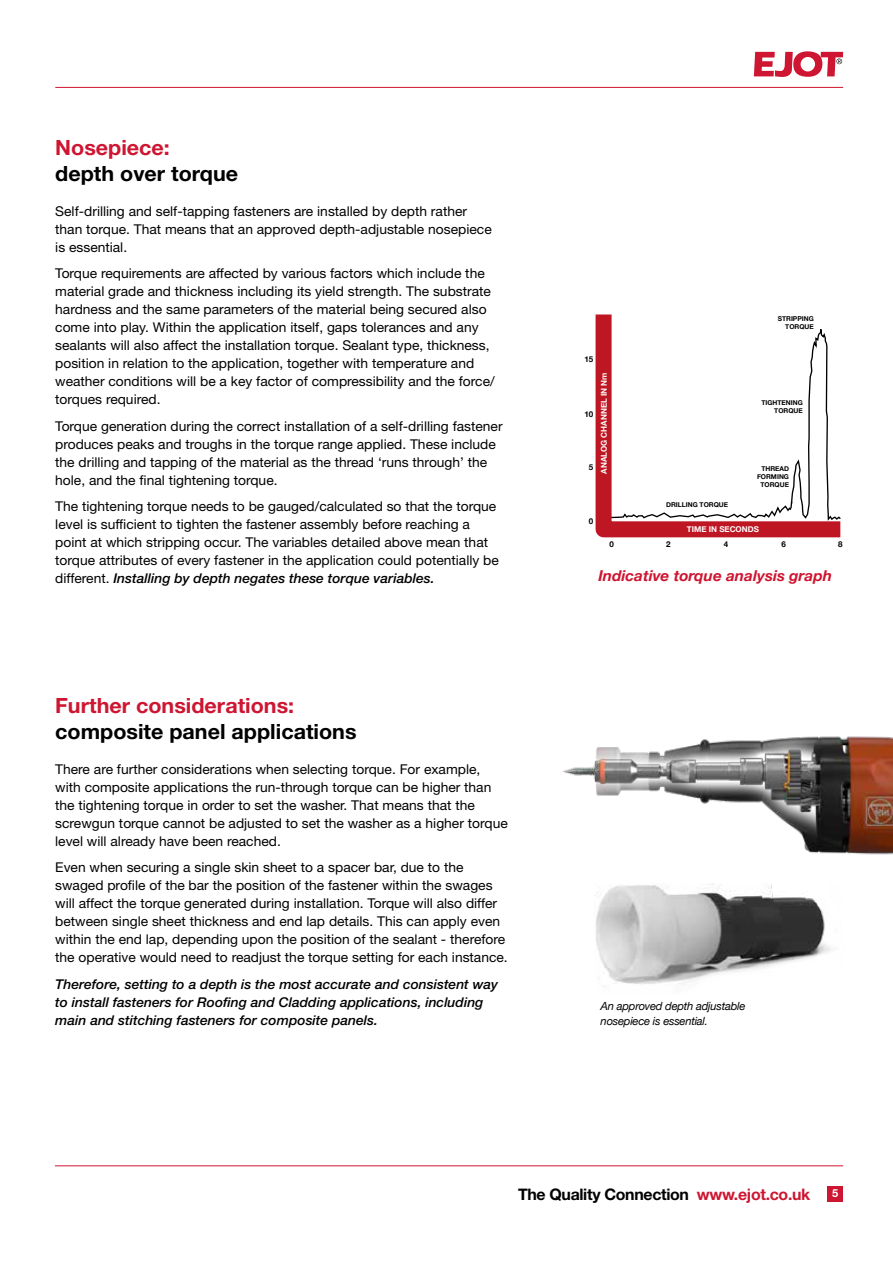
<style>
.page{position:relative;width:893px;height:1263px;background:#fff}
.page>*{position:absolute;margin:0;border:0;box-sizing:border-box;transform-origin:0 0}
.t1{font:700 21px "Helvetica Neue LT Std";color:#000}
.t2{font:700 21px "Helvetica Neue LT Std";color:#ce1531}
.t3{font:700 15.9px "Helvetica Neue LT Std";letter-spacing:-.02em;color:#000}
.t4{font:italic 700 15px "Helvetica Neue";color:#ce1531}
.t5{font:13.5px/18px "Helvetica Neue LT Std";color:#000}
.t6{font:italic 500 13.5px/18px "Helvetica Neue LT Std";color:#000}
.t7{font:italic 11.25px/15px "Helvetica Neue";letter-spacing:-.02em;color:#000}
.t8{font:700 11.1px "Helvetica Neue LT Std";color:#fff}
.t9{font:700 7.95px "Helvetica Neue";color:#fff}
.t10{font:700 7.95px "Helvetica Neue";color:#000}
.t11{font:700 6.6px/7.9px "Helvetica Neue";color:#000;text-align:right}
.s1{font-weight:500;font-style:italic}
.s2{color:#ce1531}
</style>
<div class="page">
<svg style="left:754px;top:51px;width:89px;height:26px"></svg>
<hr style="left:55px;top:87px;width:788px;height:1px;background:#ce1531">
<hr style="left:55px;top:1165px;width:788px;height:1px;background:#ce1531">
<div style="left:827px;top:1186px;width:16px;height:16px;background:#ce1531"></div>
<img style="left:595px;top:884px;width:236px;height:104px">
<img style="left:562px;top:736px;width:331px;height:119px">
<svg style="left:595px;top:314px;width:246px;height:224px;background:#c22833"></svg>
<svg style="left:610px;top:315px;width:231px;height:208px"></svg>
<h1 class="t2" style="left:55px;top:135px;width:116px">Nosepiece:</h1>
<h1 class="t1" style="left:55px;top:160px;width:184px">depth over torque</h1>
<p class="t5" style="left:55px;top:202px;width:438px">Self-drilling and self-tapping fasteners are installed by depth rather than torque. That means that an approved depth-adjustable nosepiece is essential.</p>
<p class="t5" style="left:55px;top:264px;width:441px">Torque requirements are affected by various factors which include the material grade and thickness including its yield strength. The substrate hardness and the same parameters of the material being secured also come into play. Within the application itself, gaps tolerances and any sealants will also affect the installation torque. Sealant type, thickness, position in relation to the application, together with temperature and weather conditions will be a key factor of compressibility and the force/ torques required.</p>
<p class="t5" style="left:55px;top:417px;width:449px">Torque generation during the correct installation of a self-drilling fastener produces peaks and troughs in the torque range applied. These include the drilling and tapping of the material as the thread ‘runs through’ the hole, and the final tightening torque.</p>
<p class="t5" style="left:55px;top:497px;width:445px">The tightening torque needs to be gauged/calculated so that the torque level is sufficient to tighten the fastener assembly before reaching a point at which stripping occur. The variables detailed above mean that torque attributes of every fastener in the application could potentially be different. <span class="s1">Installing by depth negates these torque variables.</span></p>
<h1 class="t2" style="left:55px;top:693px;width:240px">Further considerations:</h1>
<h1 class="t1" style="left:55px;top:718px;width:303px">composite panel applications</h1>
<p class="t5" style="left:55px;top:760px;width:454px">There are further considerations when selecting torque. For example, with composite applications the run-through torque can be higher than the tightening torque in order to set the washer. That means that the screwgun torque cannot be adjusted to set the washer as a higher torque level will already have been reached.</p>
<p class="t5" style="left:55px;top:858px;width:454px">Even when securing a single skin sheet to a spacer bar, due to the swaged profile of the bar the position of the fastener within the swages will affect the torque generated during installation. Torque will also differ between single sheet thickness and end lap details. This can apply even within the end lap, depending upon the position of the sealant - therefore the operative would need to readjust the torque setting for each instance.</p>
<p class="t6" style="left:55px;top:975px;width:444px">Therefore, setting to a depth is the most accurate and consistent way to install fasteners for Roofing and Cladding applications, including main and stitching fasteners for composite panels.</p>
<p class="t10" style="left:584px;top:353px;width:10px">15</p>
<p class="t9" style="left:598px;top:474px;width:103px;rotate:-90deg">ANALOG CHANNEL IN Nm</p>
<p class="t10" style="left:584px;top:408px;width:10px">10</p>
<p class="t10" style="left:589px;top:461px;width:6px">5</p>
<p class="t10" style="left:589px;top:515px;width:6px">0</p>
<p class="t11" style="left:778px;top:314px;width:38px">STRIPPING<br>TORQUE</p>
<p class="t11" style="left:761px;top:399px;width:43px">TIGHTENING<br>TORQUE</p>
<p class="t11" style="left:666px;top:501px;width:64px">DRILLING TORQUE</p>
<p class="t11" style="left:757px;top:464px;width:33px">THREAD<br>FORMING<br>TORQUE</p>
<p class="t9" style="left:687px;top:523px;width:74px">TIME IN SECONDS</p>
<p class="t10" style="left:610px;top:537px;width:6px">0</p>
<p class="t10" style="left:666px;top:537px;width:6px">2</p>
<p class="t10" style="left:724px;top:537px;width:6px">4</p>
<p class="t10" style="left:781px;top:537px;width:6px">6</p>
<p class="t10" style="left:838px;top:537px;width:6px">8</p>
<p class="t4" style="left:598px;top:564px;width:235px">Indicative torque analysis graph</p>
<p class="t7" style="left:601px;top:999px;width:146px">An approved depth adjustable nosepiece is essential.</p>
<p class="t3" style="left:518px;top:1185px;width:294px">The Quality Connection <span class="s2">www.ejot.co.uk</span></p>
<p class="t8" style="left:832px;top:1186px;width:8px">5</p>
</div>
